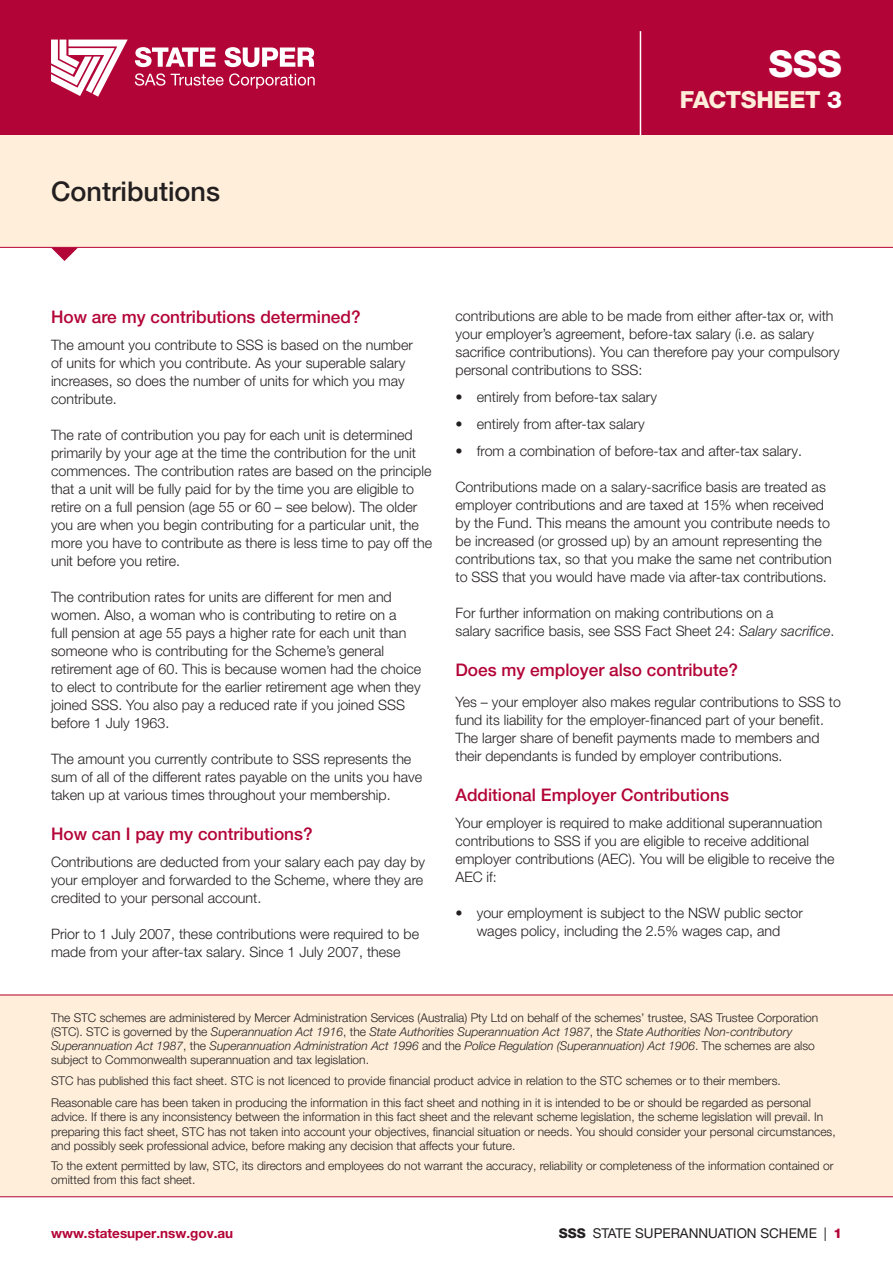
<style>
.page{position:relative;width:893px;height:1263px;background:#fff}
.page>*{position:absolute;margin:0;border:0;box-sizing:border-box;transform-origin:0 0}
.t1{font:800 37.2px "Helvetica Neue";color:#fff}
.t2{font:500 27px "Helvetica Neue LT Pro";color:#231f20}
.t3{font:800 23.7px "Helvetica Neue";letter-spacing:-.015em;color:#feeeda}
.Body_Text{font:500 17.25px "Helvetica Neue LT Pro";color:#b30437}
.Body_Text-2{font:300 14.25px/18px "Helvetica Neue LT Pro";color:#231f20}
.t4{font:13.5px "Helvetica Neue LT Pro";color:#231f20}
.t5{font:700 13.5px "Helvetica Neue";color:#b30437}
.t6{font:300 12px/14.2px "Helvetica Neue LT Pro";color:#231f20}
.s1{color:#fff}
.s2{font-style:italic}
.s3{font-family:"Helvetica Neue";font-weight:800}
.s4{font-family:"Helvetica Neue";font-weight:800;color:#b30437}
</style>
<div class="page">
<div style="left:0;top:995px;width:893px;height:202px;background:#feeeda"></div>
<div style="left:0;top:135px;width:893px;height:112px;background:#feeeda"></div>
<hr style="left:0;top:995px;width:893px;height:1px;background:#b30437">
<hr style="left:0;top:1196px;width:893px;height:1px;background:#b30437">
<svg style="left:51px;top:248px;width:27px;height:13px"></svg>
<hr style="left:0;top:247px;width:893px;height:1px;background:#b30437">
<div style="left:0;top:0;width:893px;height:135px;background:#b30437"></div>
<svg style="left:135px;top:47px;width:81px;height:20px"></svg>
<svg style="left:51px;top:40px;width:77px;height:57px"></svg>
<svg style="left:135px;top:73px;width:30px;height:13px"></svg>
<svg style="left:171px;top:73px;width:144px;height:16px"></svg>
<svg style="left:224px;top:47px;width:90px;height:20px"></svg>
<hr style="left:640px;top:31px;width:1px;height:104px;background:#fff">
<h1 class="t2" style="left:51px;top:175px;width:171px">Contributions</h1>
<h1 class="t1" style="left:768px;top:41px;width:75px">SSS</h1>
<h3 class="t3" style="left:680px;top:85px;width:164px">FACTSHEET <span class="s1">3</span></h3>
<p class="Body_Text" style="left:51px;top:306px;width:311px">How are my contributions determined?</p>
<p class="Body_Text-2" style="left:51px;top:335px;width:363px">The amount you contribute to SSS is based on the number of units for which you contribute. As your superable salary increases, so does the number of units for which you may contribute.</p>
<p class="Body_Text-2" style="left:51px;top:425px;width:383px">The rate of contribution you pay for each unit is determined primarily by your age at the time the contribution for the unit commences. The contribution rates are based on the principle that a unit will be fully paid for by the time you are eligible to retire on a full pension (age 55 or 60 – see below). The older you are when you begin contributing for a particular unit, the more you have to contribute as there is less time to pay off the unit before you retire.</p>
<p class="Body_Text-2" style="left:51px;top:587px;width:372px">The contribution rates for units are different for men and women. Also, a woman who is contributing to retire on a<br>full pension at age 55 pays a higher rate for each unit than someone who is contributing for the Scheme’s general retirement age of 60. This is because women had the choice to elect to contribute for the earlier retirement age when they joined SSS. You also pay a reduced rate if you joined SSS before 1 July 1963.</p>
<p class="Body_Text-2" style="left:51px;top:749px;width:373px">The amount you currently contribute to SSS represents the sum of all of the different rates payable on the units you have taken up at various times throughout your membership.</p>
<p class="Body_Text" style="left:51px;top:824px;width:263px">How can I pay my contributions?</p>
<p class="Body_Text-2" style="left:51px;top:853px;width:376px">Contributions are deducted from your salary each pay day by your employer and forwarded to the Scheme, where they are credited to your personal account.</p>
<p class="Body_Text-2" style="left:51px;top:925px;width:370px">Prior to 1 July 2007, these contributions were required to be made from your after-tax salary. Since 1 July 2007, these</p>
<p class="Body_Text-2" style="left:455px;top:306px;width:386px">contributions are able to be made from either after-tax or, with your employer’s agreement, before-tax salary (i.e. as salary sacrifice contributions). You can therefore pay your compulsory personal contributions to SSS:</p>
<p class="Body_Text-2" style="left:455px;top:387px;width:203px">• entirely from before-tax salary</p>
<p class="Body_Text-2" style="left:455px;top:414px;width:191px">• entirely from after-tax salary</p>
<p class="Body_Text-2" style="left:455px;top:441px;width:348px">• from a combination of before-tax and after-tax salary.</p>
<p class="Body_Text-2" style="left:455px;top:477px;width:378px">Contributions made on a salary-sacrifice basis are treated as employer contributions and are taxed at 15% when received by the Fund. This means the amount you contribute needs to be increased (or grossed up) by an amount representing the contributions tax, so that you make the same net contribution to SSS that you would have made via after-tax contributions.</p>
<p class="Body_Text-2" style="left:455px;top:603px;width:381px">For further information on making contributions on a<br>salary sacrifice basis, see SSS Fact Sheet 24: <span class="s2">Salary sacrifice</span>.</p>
<p class="Body_Text" style="left:455px;top:660px;width:284px">Does my employer also contribute?</p>
<p class="Body_Text-2" style="left:455px;top:692px;width:387px">Yes – your employer also makes regular contributions to SSS to fund its liability for the employer-financed part of your benefit.<br>The larger share of benefit payments made to members and their dependants is funded by employer contributions.</p>
<p class="Body_Text" style="left:455px;top:784px;width:275px">Additional Employer Contributions</p>
<p class="Body_Text-2" style="left:455px;top:814px;width:380px">Your employer is required to make additional superannuation contributions to SSS if you are eligible to receive additional employer contributions (AEC). You will be eligible to receive the AEC if:</p>
<p class="Body_Text-2" style="left:455px;top:904px;width:349px;text-align:center">• your employment is subject to the NSW public sector wages policy, including the 2.5% wages cap, and</p>
<p class="t6" style="left:51px;top:1010px;width:769px">The STC schemes are administered by Mercer Administration Services (Australia) Pty Ltd on behalf of the schemes’ trustee, SAS Trustee Corporation (STC). STC is governed by the <span class="s2">Superannuation Act 1916</span>, the <span class="s2">State Authorities Superannuation Act 1987</span>, the <span class="s2">State Authorities Non-contributory Superannuation Act 1987</span>, the <span class="s2">Superannuation Administration Act 1996</span> and the <span class="s2">Police Regulation (Superannuation) Act 1906</span>. The schemes are also subject to Commonwealth superannuation and tax legislation.</p>
<p class="t6" style="left:51px;top:1069px;width:761px;line-height:22.5px">STC has published this fact sheet. STC is not licenced to provide financial product advice in relation to the STC schemes or to their members.<br>Reasonable care has been taken in producing the information in this fact sheet and nothing in it is intended to be or should be regarded as personal</p>
<p class="t6" style="left:51px;top:1110px;width:786px">advice. If there is any inconsistency between the information in this fact sheet and the relevant scheme legislation, the scheme legislation will prevail. In preparing this fact sheet, STC has not taken into account your objectives, financial situation or needs. You should consider your personal circumstances, and possibly seek professional advice, before making any decision that affects your future.</p>
<p class="t6" style="left:51px;top:1158px;width:784px">To the extent permitted by law, STC, its directors and employees do not warrant the accuracy, reliability or completeness of the information contained or omitted from this fact sheet.</p>
<p class="t5" style="left:51px;top:1224px;width:184px">www.statesuper.nsw.gov.au</p>
<p class="t4" style="left:559px;top:1224px;width:285px"><span class="s3">SSS</span> STATE SUPERANNUATION SCHEME | <span class="s4">1</span></p>
</div>
